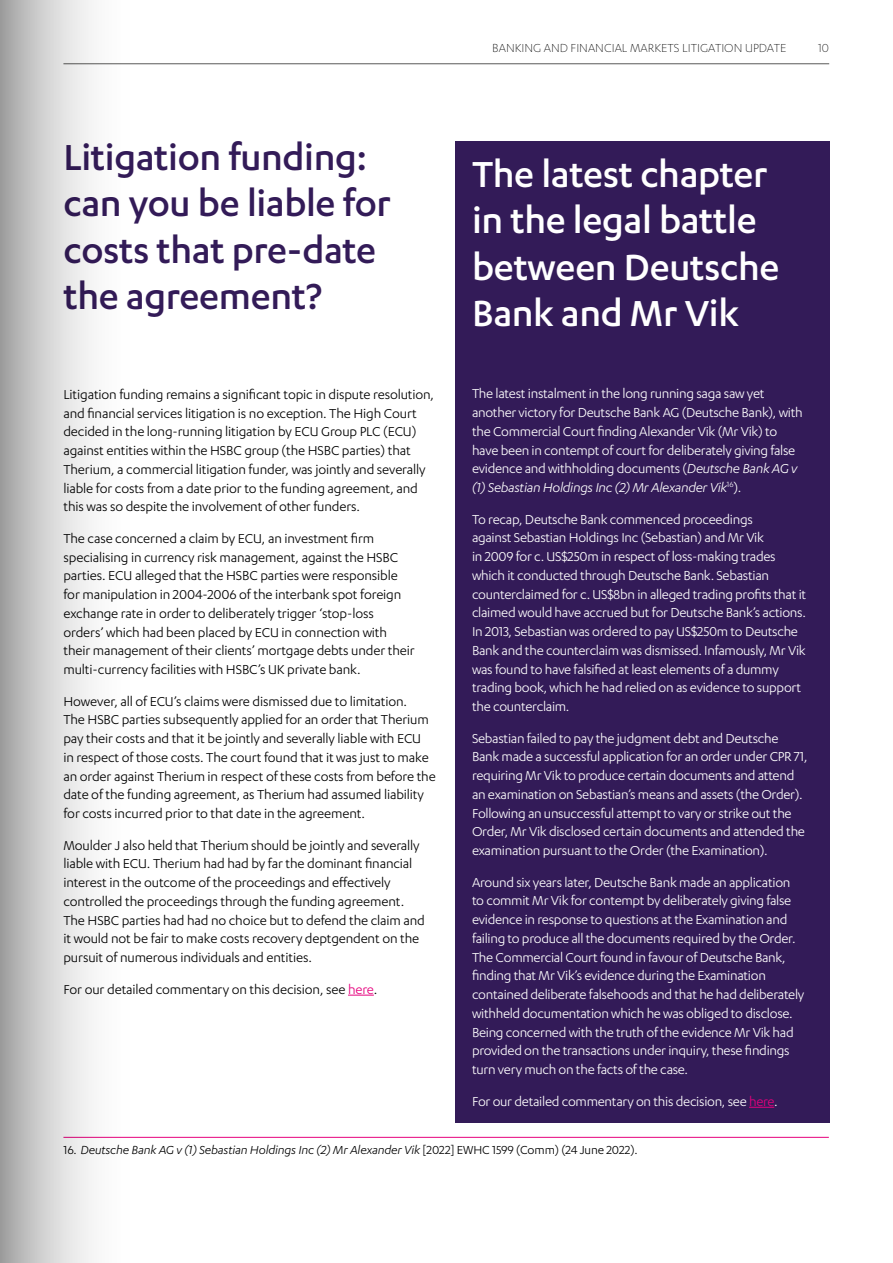
<style>
.page{position:relative;width:893px;height:1263px;background:#fff}
.page>*{position:absolute;margin:0;border:0;box-sizing:border-box;transform-origin:0 0}
.t1{font:500 42px/46.5px "Karbon";letter-spacing:-.01em;color:#331b58}
.t2{font:500 42px/46.5px "Karbon";letter-spacing:-.01em;color:#fff}
.t3{font:15px/18.8px "Karbon";letter-spacing:-.02em;color:#fff}
.t4{font:15px/18.8px "Karbon";letter-spacing:-.01em;color:#000}
.t5{font:italic 13.5px "Karbon";letter-spacing:-.01em;color:#000}
.t6{font:300 13.5px "Karbon";color:#000}
.s1{color:#e6007d}
.s2{font-style:italic}
.s3{font-style:normal}
</style>
<div class="page">
<hr style="left:63px;top:1137px;width:766px;height:1px;background:#e6007d">
<svg style="left:348px;top:995px;width:26px;height:1px"></svg>
<div style="left:455px;top:141px;width:374px;height:982px;background:#331b58"></div>
<svg style="left:749px;top:1107px;width:25px;height:1px"></svg>
<hr style="left:63px;top:63px;width:766px;height:1px;background:#5a5a59">
<svg style="left:0;top:0;width:151px;height:1263px"></svg>
<h1 class="t1" style="left:63px;top:133px;width:329px">Litigation funding: can you be liable for costs that pre-date the agreement?</h1>
<p class="t4" style="left:63px;top:384px;width:372px">Litigation funding remains a significant topic in dispute resolution, and financial services litigation is no exception. The High Court decided in the long-running litigation by ECU Group PLC (ECU) against entities within the HSBC group (the HSBC parties) that Therium, a commercial litigation funder, was jointly and severally liable for costs from a date prior to the funding agreement, and this was so despite the involvement of other funders.</p>
<p class="t4" style="left:63px;top:528px;width:353px">The case concerned a claim by ECU, an investment firm specialising in currency risk management, against the HSBC parties. ECU alleged that the HSBC parties were responsible for manipulation in 2004-2006 of the interbank spot foreign exchange rate in order to deliberately trigger ‘stop-loss orders’ which had been placed by ECU in connection with their management of their clients’ mortgage debts under their multi-currency facilities with HSBC’s UK private bank.</p>
<p class="t4" style="left:63px;top:691px;width:374px">However, all of ECU’s claims were dismissed due to limitation.<br>The HSBC parties subsequently applied for an order that Therium pay their costs and that it be jointly and severally liable with ECU<br>in respect of those costs. The court found that it was just to make an order against Therium in respect of these costs from before the date of the funding agreement, as Therium had assumed liability for costs incurred prior to that date in the agreement.</p>
<p class="t4" style="left:63px;top:835px;width:363px">Moulder J also held that Therium should be jointly and severally liable with ECU. Therium had had by far the dominant financial interest in the outcome of the proceedings and effectively controlled the proceedings through the funding agreement.<br>The HSBC parties had had no choice but to defend the claim and it would not be fair to make costs recovery deptgendent on the pursuit of numerous individuals and entities.</p>
<p class="t4" style="left:63px;top:979px;width:315px">For our detailed commentary on this decision, see <span class="s1">here</span>.</p>
<p class="t6" style="left:492px;top:40px;width:296px">BANKING AND FINANCIAL MARKETS LITIGATION UPDATE</p>
<p class="t6" style="left:818px;top:40px;width:12px">10</p>
<h1 class="t2" style="left:472px;top:150px;width:309px">The latest chapter in the legal battle between Deutsche<br>Bank and Mr Vik</h1>
<p class="t3" style="left:472px;top:384px;width:332px">The latest instalment in the long running saga saw yet another victory for Deutsche Bank AG (Deutsche Bank), with the Commercial Court finding Alexander Vik (Mr Vik) to have been in contempt of court for deliberately giving false evidence and withholding documents (<span class="s2">Deutsche Bank AG v (1) Sebastian Holdings Inc (2) Mr Alexander Vik</span><sup>16</sup>).</p>
<p class="t3" style="left:472px;top:509px;width:336px">To recap, Deutsche Bank commenced proceedings<br>against Sebastian Holdings Inc (Sebastian) and Mr Vik<br>in 2009 for c. US$250m in respect of loss-making trades which it conducted through Deutsche Bank. Sebastian counterclaimed for c. US$8bn in alleged trading profits that it claimed would have accrued but for Deutsche Bank’s actions.<br>In 2013, Sebastian was ordered to pay US$250m to Deutsche Bank and the counterclaim was dismissed. Infamously, Mr Vik was found to have falsified at least elements of a dummy trading book, which he had relied on as evidence to support the counterclaim.</p>
<p class="t3" style="left:472px;top:728px;width:337px">Sebastian failed to pay the judgment debt and Deutsche Bank made a successful application for an order under CPR 71, requiring Mr Vik to produce certain documents and attend an examination on Sebastian’s means and assets (the Order).<br>Following an unsuccessful attempt to vary or strike out the Order, Mr Vik disclosed certain documents and attended the examination pursuant to the Order (the Examination).</p>
<p class="t3" style="left:472px;top:872px;width:334px">Around six years later, Deutsche Bank made an application to commit Mr Vik for contempt by deliberately giving false evidence in response to questions at the Examination and failing to produce all the documents required by the Order.<br>The Commercial Court found in favour of Deutsche Bank, finding that Mr Vik’s evidence during the Examination contained deliberate falsehoods and that he had deliberately withheld documentation which he was obliged to disclose.<br>Being concerned with the truth of the evidence Mr Vik had provided on the transactions under inquiry, these findings turn very much on the facts of the case.</p>
<p class="t3" style="left:472px;top:1091px;width:307px">For our detailed commentary on this decision, see <span class="s1">here</span>.</p>
<p class="t5" style="left:63px;top:1142px;width:576px"><span class="s3">16.</span> Deutsche Bank AG v (1) Sebastian Holdings Inc (2) Mr Alexander Vik <span class="s3">[2022] EWHC 1599 (Comm) (24 June 2022).</span></p>
</div>
